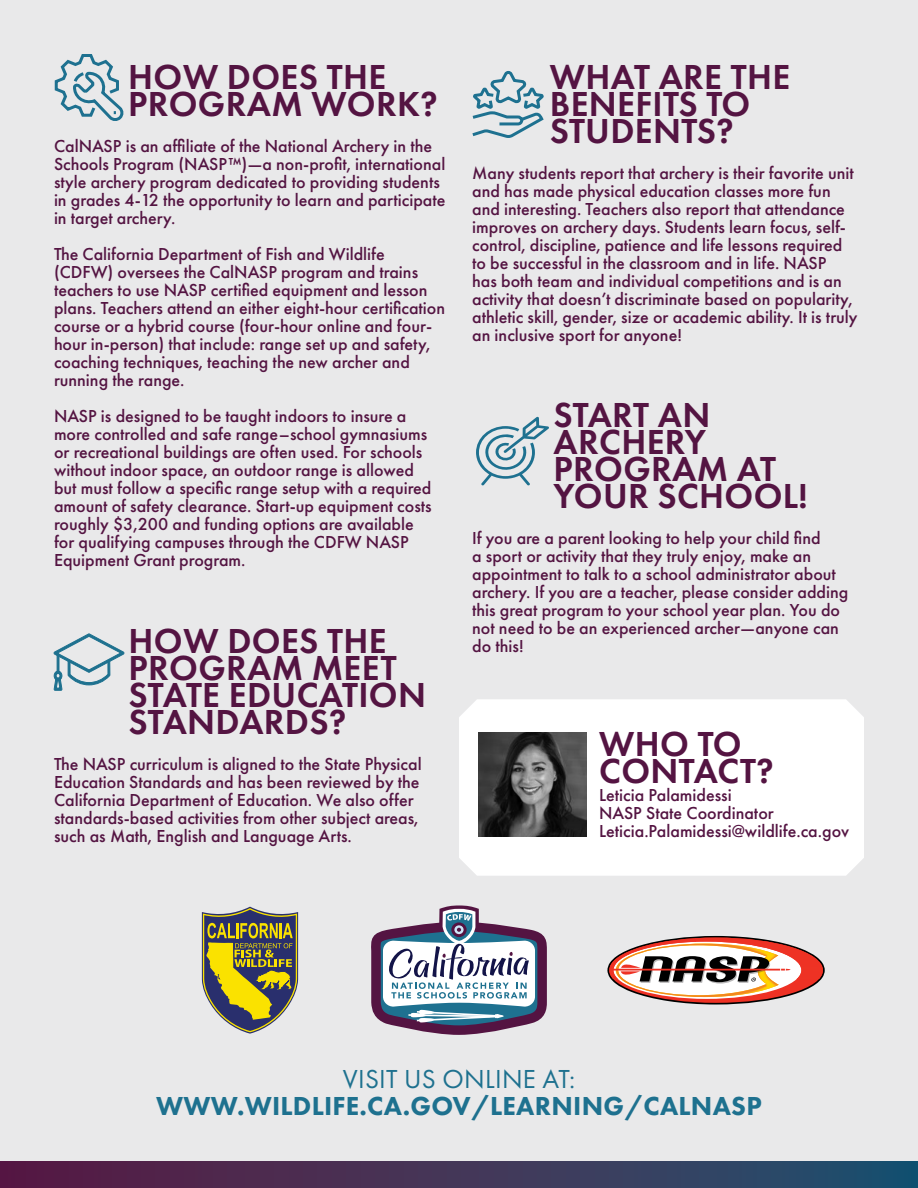
<style>
.page{position:relative;width:918px;height:1188px;background:#e9e9ea}
.page>*{position:absolute;margin:0;border:0;box-sizing:border-box;transform-origin:0 0}
.t1{font:600 36px/27px "Futura PT";letter-spacing:.01em;color:#541442}
.t2{font:800 27px "Futura PT";letter-spacing:.01em;color:#1e718f}
.t3{font:27px "Futura PT";letter-spacing:.01em;color:#1e718f}
.t4{font:500 18px/18px "Futura PT";color:#541442}
</style>
<div class="page">
<div style="left:459px;top:699px;width:405px;height:177px;background:#fff"></div>
<svg style="left:54px;top:54px;width:70px;height:67px"></svg>
<svg style="left:53px;top:633px;width:72px;height:58px"></svg>
<svg style="left:472px;top:70px;width:72px;height:68px"></svg>
<svg style="left:476px;top:417px;width:73px;height:69px"></svg>
<div style="left:0;top:1161px;width:918px;height:27px;background:linear-gradient(to right,#5d1942,#21526f)"></div>
<img style="left:478px;top:733px;width:109px;height:104px">
<svg style="left:202px;top:907px;width:96px;height:127px"></svg>
<svg style="left:371px;top:905px;width:176px;height:130px"></svg>
<svg style="left:607px;top:936px;width:218px;height:69px"></svg>
<p class="t1" style="left:128px;top:63px;width:311px">HOW DOES THE<br>PROGRAM WORK?</p>
<p class="t4" style="left:54px;top:137px;width:393px">CalNASP is an affiliate of the National Archery in the Schools Program (NASP™)—a non-profit, international style archery program dedicated to providing students in grades 4-12 the opportunity to learn and participate in target archery.</p>
<p class="t4" style="left:54px;top:245px;width:393px">The California Department of Fish and Wildlife (CDFW) oversees the CalNASP program and trains teachers to use NASP certified equipment and lesson plans. Teachers attend an either eight-hour certification course or a hybrid course (four-hour online and four&shy;hour in-person) that include: range set up and safety, coaching techniques, teaching the new archer and running the range.</p>
<p class="t4" style="left:54px;top:407px;width:379px">NASP is designed to be taught indoors to insure a more controlled and safe range–school gymnasiums or recreational buildings are often used. For schools without indoor space, an outdoor range is allowed but must follow a specific range setup with a required amount of safety clearance. Start-up equipment costs roughly $3,200 and funding options are available for qualifying campuses through the CDFW NASP Equipment Grant program.</p>
<p class="t1" style="left:129px;top:627px;width:299px">HOW DOES THE<br>PROGRAM MEET<br>STATE EDUCATION<br>STANDARDS?</p>
<p class="t4" style="left:54px;top:755px;width:369px">The NASP curriculum is aligned to the State Physical Education Standards and has been reviewed by the California Department of Education. We also offer standards-based activities from other subject areas, such as Math, English and Language Arts.</p>
<p class="t1" style="left:550px;top:63px;width:242px">WHAT ARE THE<br>BENEFITS TO<br>STUDENTS?</p>
<p class="t4" style="left:472px;top:164px;width:387px">Many students report that archery is their favorite unit and has made physical education classes more fun and interesting. Teachers also report that attendance improves on archery days. Students learn focus, self&shy;control, discipline, patience and life lessons required to be successful in the classroom and in life. NASP<br>has both team and individual competitions and is an activity that doesn’t discriminate based on popularity, athletic skill, gender, size or academic ability. It is truly an inclusive sport for anyone!</p>
<p class="t1" style="left:554px;top:401px;width:255px">START AN<br>ARCHERY<br>PROGRAM AT<br>YOUR SCHOOL!</p>
<p class="t4" style="left:472px;top:529px;width:378px">If you are a parent looking to help your child find<br>a sport or activity that they truly enjoy, make an appointment to talk to a school administrator about archery. If you are a teacher, please consider adding this great program to your school year plan. You do not need to be an experienced archer—anyone can do this!</p>
<p class="t1" style="left:599px;top:730px;width:176px">WHO TO<br>CONTACT?</p>
<p class="t4" style="left:599px;top:786px;width:134px">Leticia Palamidessi</p>
<p class="t4" style="left:599px;top:804px;width:176px">NASP State Coordinator</p>
<p class="t4" style="left:599px;top:822px;width:252px">Leticia.Palamidessi@wildlife.ca.gov</p>
<p class="t3" style="left:343px;top:1063px;width:234px">VISIT US ONLINE AT:</p>
<h2 class="t2" style="left:156px;top:1089px;width:607px">WWW.WILDLIFE.CA.GOV/LEARNING/CALNASP</h2>
</div>
